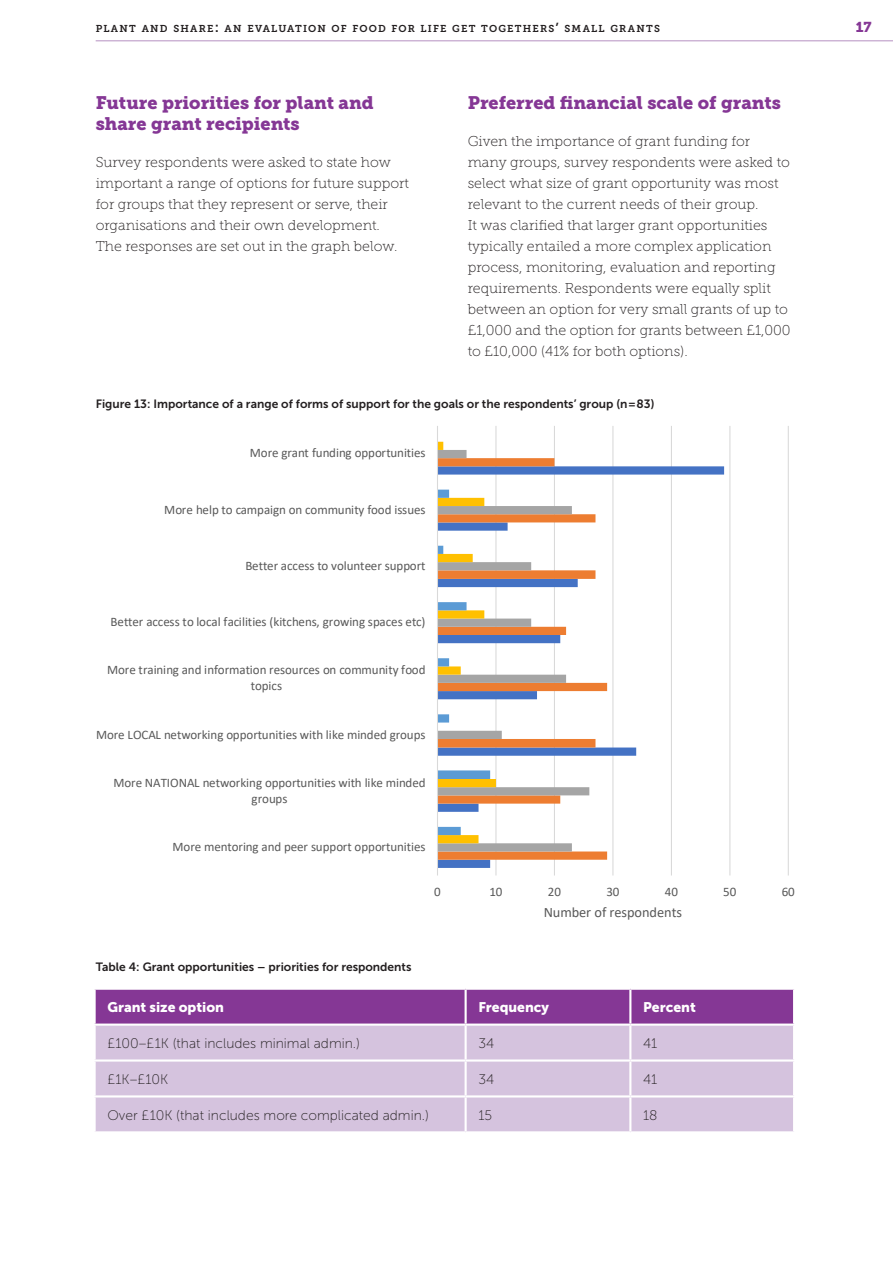
<style>
.page{position:relative;width:893px;height:1263px;background:#fff}
.page>*{position:absolute;margin:0;border:0;box-sizing:border-box;transform-origin:0 0}
.subhead{font:18px/21px "Museo Slab 900";color:#853795}
.t1{font:14.4px "Calibri";letter-spacing:-.005em;color:#595959}
.main_text{font:14.25px/21px "Museo Slab 100";color:#231f20}
.t2{font:14.25px "Museo Slab 900";color:#853795}
.case_study{font:13.8px "Museo Sans 100";color:#231f20}
.case_study-2{font:13.8px "Museo Sans 900";color:#fff}
.t3{font:13.05px/15.8px "Calibri";color:#595959;text-align:center}
.Figure_head{font:12px "Museo Sans 700";color:#231f20}
.t4{font:10.05px "Museo Slab 700";letter-spacing:.12em;color:#231f20}
.s1{font-size:14.25px}
</style>
<div class="page">
<hr style="left:96px;top:40px;width:797px;height:1px;background:#b690c2">
<svg style="left:437px;top:426px;width:352px;height:450px"></svg>
<div style="left:96px;top:990px;width:697px;height:33px;background:#853795"></div>
<div style="left:96px;top:1026px;width:697px;height:105px;background:#d5c3de"></div>
<hr style="left:465px;top:1026px;width:2px;height:33px;background:#fff">
<hr style="left:629px;top:1026px;width:2px;height:33px;background:#fff">
<hr style="left:94px;top:1059px;width:372px;height:2px;background:#fff">
<hr style="left:466px;top:1059px;width:164px;height:2px;background:#fff">
<hr style="left:465px;top:1061px;width:2px;height:34px;background:#fff">
<hr style="left:630px;top:1059px;width:165px;height:2px;background:#fff">
<hr style="left:629px;top:1061px;width:2px;height:34px;background:#fff">
<hr style="left:94px;top:1095px;width:372px;height:2px;background:#fff">
<hr style="left:466px;top:1095px;width:164px;height:2px;background:#fff">
<hr style="left:465px;top:1097px;width:2px;height:34px;background:#fff">
<hr style="left:630px;top:1095px;width:165px;height:2px;background:#fff">
<hr style="left:629px;top:1097px;width:2px;height:34px;background:#fff">
<hr style="left:465px;top:990px;width:2px;height:33px;background:#fff">
<hr style="left:629px;top:990px;width:2px;height:33px;background:#fff">
<p class="t4" style="left:96px;top:23px;width:566px">PLANT AND SHARE<span class="s1">:</span> AN EVALUATION OF FOOD FOR LIFE GET TOGETHERS<span class="s1">’</span> SMALL GRANTS</p>
<p class="t2" style="left:856px;top:19px;width:17px">17</p>
<p class="subhead" style="left:96px;top:93px;width:280px">Future priorities for plant and share grant recipients</p>
<p class="main_text" style="left:96px;top:152px;width:315px">Survey respondents were asked to state how important a range of options for future support for groups that they represent or serve, their organisations and their own development.<br>The responses are set out in the graph below.</p>
<p class="subhead" style="left:468px;top:93px;width:315px">Preferred financial scale of grants</p>
<p class="main_text" style="left:468px;top:131px;width:324px">Given the importance of grant funding for many groups, survey respondents were asked to select what size of grant opportunity was most relevant to the current needs of their group.<br>It was clarified that larger grant opportunities typically entailed a more complex application process, monitoring, evaluation and reporting requirements. Respondents were equally split between an option for very small grants of up to £1,000 and the option for grants between £1,000 to £10,000 (41% for both options).</p>
<p class="Figure_head" style="left:96px;top:398px;width:560px">Figure 13: Importance of a range of forms of support for the goals or the respondents’ group (n=83)</p>
<p class="t3" style="left:250px;top:445px;width:177px">More grant funding opportunities</p>
<p class="t3" style="left:164px;top:501px;width:263px">More help to campaign on community food issues</p>
<p class="t3" style="left:245px;top:557px;width:182px">Better access to volunteer support</p>
<p class="t3" style="left:110px;top:614px;width:317px">Better access to local facilities (kitchens, growing spaces etc)</p>
<p class="t3" style="left:107px;top:662px;width:320px">More training and information resources on community food topics</p>
<p class="t3" style="left:96px;top:726px;width:331px">More LOCAL networking opportunities with like minded groups</p>
<p class="t3" style="left:114px;top:774px;width:314px">More NATIONAL networking opportunities with like minded groups</p>
<p class="t3" style="left:173px;top:838px;width:254px">More mentoring and peer support opportunities</p>
<p class="t3" style="left:434px;top:883px;width:8px">0</p>
<p class="t3" style="left:489px;top:883px;width:15px">10</p>
<p class="t3" style="left:548px;top:883px;width:15px">20</p>
<p class="t3" style="left:606px;top:883px;width:15px">30</p>
<p class="t3" style="left:665px;top:883px;width:15px">40</p>
<p class="t3" style="left:723px;top:883px;width:15px">50</p>
<p class="t3" style="left:782px;top:883px;width:15px">60</p>
<p class="t1" style="left:544px;top:902px;width:140px">Number of respondents</p>
<p class="Figure_head" style="left:96px;top:960px;width:317px">Table 4: Grant opportunities – priorities for respondents</p>
<p class="case_study-2" style="left:107px;top:999px;width:118px">Grant size option</p>
<p class="case_study-2" style="left:478px;top:999px;width:72px">Frequency</p>
<p class="case_study-2" style="left:643px;top:999px;width:54px">Percent</p>
<p class="case_study" style="left:107px;top:1036px;width:254px">£100–£1K (that includes minimal admin.)</p>
<p class="case_study" style="left:478px;top:1036px;width:17px">34</p>
<p class="case_study" style="left:643px;top:1036px;width:16px">41</p>
<p class="case_study" style="left:107px;top:1072px;width:62px">£1K–£10K</p>
<p class="case_study" style="left:478px;top:1072px;width:17px">34</p>
<p class="case_study" style="left:643px;top:1072px;width:16px">41</p>
<p class="case_study" style="left:107px;top:1107px;width:323px">Over £10K (that includes more complicated admin.)</p>
<p class="case_study" style="left:478px;top:1107px;width:15px">15</p>
<p class="case_study" style="left:643px;top:1107px;width:16px">18</p>
</div>
